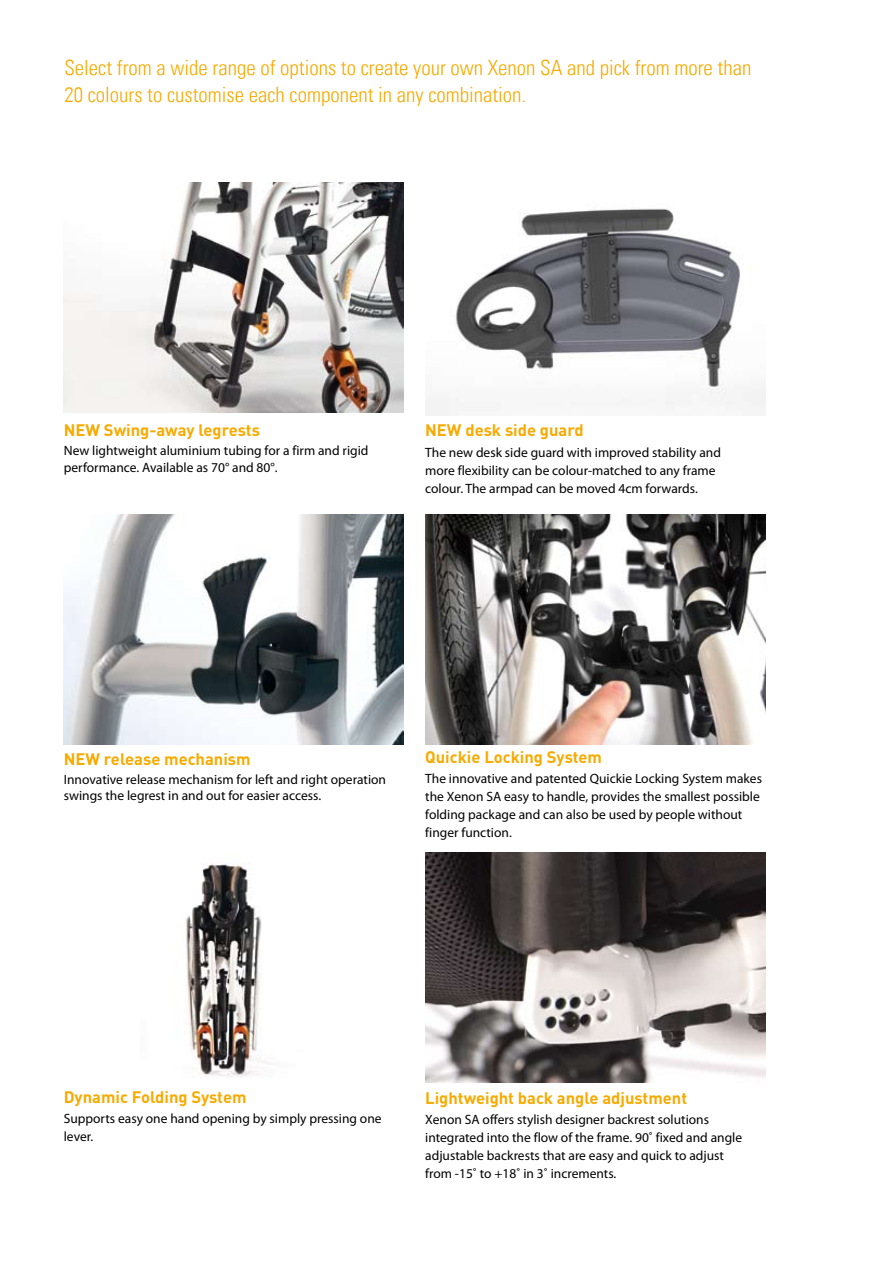
<style>
.page{position:relative;width:893px;height:1263px;background:#fff}
.page>*{position:absolute;margin:0;border:0;box-sizing:border-box;transform-origin:0 0}
.t1{font:21px/27px "Univers Com 47 Light Cond";color:#f7aa00}
.t2{font:700 16.5px "DINOT";color:#f7aa00}
.t3{font:13.5px/18px "Myriad Pro";color:#000}
</style>
<div class="page">
<img style="left:64px;top:183px;width:340px;height:229px">
<img style="left:64px;top:514px;width:340px;height:230px">
<img style="left:425px;top:853px;width:340px;height:229px">
<img style="left:425px;top:514px;width:340px;height:230px">
<img style="left:425px;top:208px;width:340px;height:207px">
<img style="left:185px;top:864px;width:86px;height:214px">
<h1 class="t1" style="left:64px;top:54px;width:688px">Select from a wide range of options to create your own Xenon SA and pick from more than<br>20 colours to customise each component in any combination.</h1>
<p class="t2" style="left:64px;top:420px;width:198px">NEW Swing-away legrests</p>
<p class="t3" style="left:64px;top:442px;width:306px;line-height:16.5px">New lightweight aluminium tubing for a firm and rigid performance. Available as 70° and 80°.</p>
<p class="t2" style="left:425px;top:420px;width:160px">NEW desk side guard</p>
<p class="t3" style="left:425px;top:443px;width:297px">The new desk side guard with improved stability and more flexibility can be colour-matched to any frame colour. The armpad can be moved 4cm forwards.</p>
<p class="t2" style="left:64px;top:748px;width:188px">NEW release mechanism</p>
<p class="t3" style="left:64px;top:771px;width:324px;line-height:16.5px">Innovative release mechanism for left and right operation swings the legrest in and out for easier access.</p>
<p class="t2" style="left:425px;top:746px;width:178px">Quickie Locking System</p>
<p class="t3" style="left:425px;top:769px;width:338px">The innovative and patented Quickie Locking System makes the Xenon SA easy to handle, provides the smallest possible folding package and can also be used by people without finger function.</p>
<p class="t2" style="left:64px;top:1086px;width:184px">Dynamic Folding System</p>
<p class="t3" style="left:64px;top:1109px;width:319px">Supports easy one hand opening by simply pressing one lever.</p>
<p class="t2" style="left:425px;top:1087px;width:263px">Lightweight back angle adjustment</p>
<p class="t3" style="left:425px;top:1110px;width:318px">Xenon SA offers stylish designer backrest solutions integrated into the flow of the frame. 90˚ fixed and angle adjustable backrests that are easy and quick to adjust from -15˚ to +18˚ in 3˚ increments.</p>
</div>
